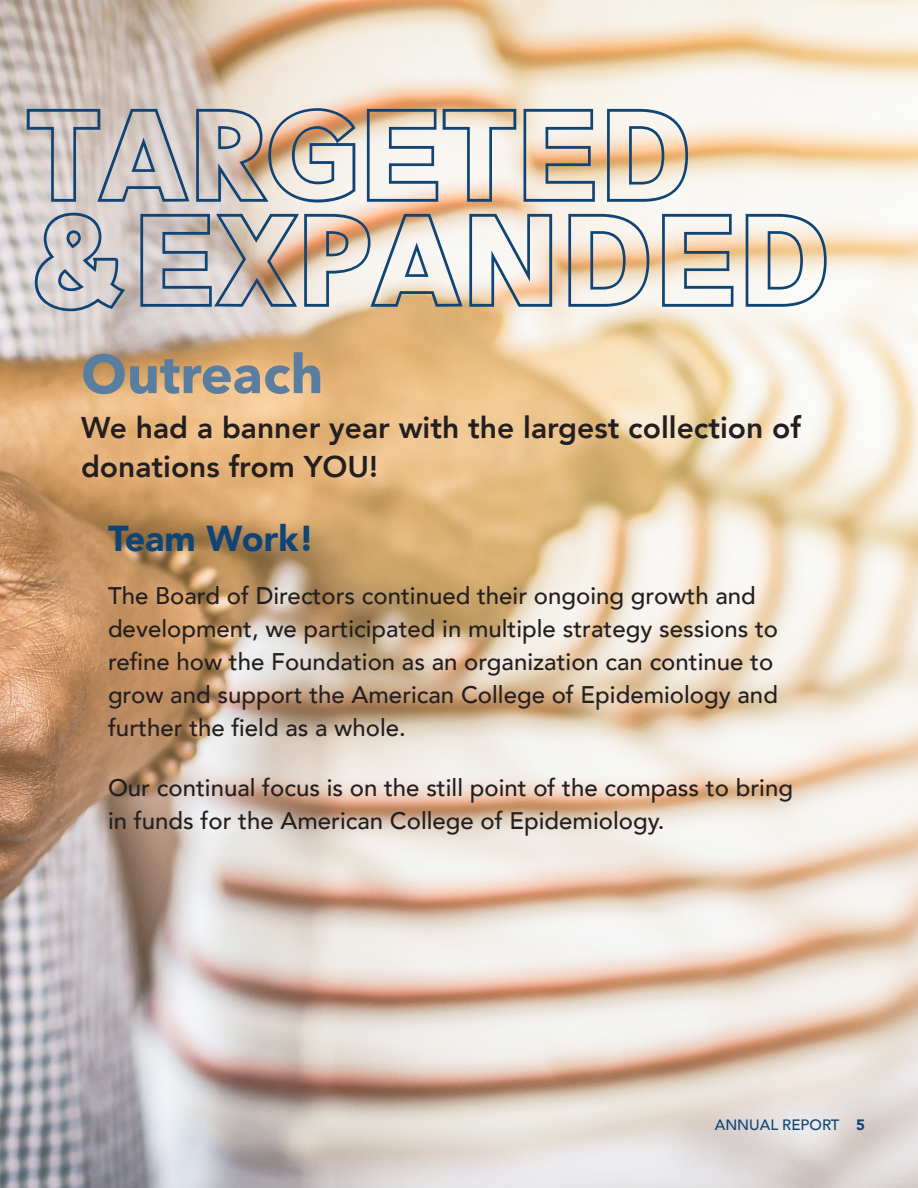
<style>
.page{position:relative;width:918px;height:1188px;background:#fff}
.page>*{position:absolute;margin:0;border:0;box-sizing:border-box;transform-origin:0 0}
.t1{font:700 150px "Electric Dreams Outline";color:#0f4474}
.t2{font:700 54px "Avenir Next";color:#5a7e9f}
.t3{font:900 36px "Avenir";color:#0f4474}
.t4{font:800 30px/39px "Avenir";color:#231f20}
.t5{font:500 24px/33px "Avenir";color:#231f20}
.t6{font:500 15px "Avenir";color:#0f4474}
.s1{font-weight:900}
</style>
<div class="page">
<img style="left:0;top:0;width:918px;height:1188px">
<p class="t1" style="left:27px;top:74px;width:668px">TARGETED</p>
<p class="t1" style="left:27px;top:179px;width:806px">&amp;EXPANDED</p>
<p class="t2" style="left:81px;top:327px;width:244px">Outreach</p>
<p class="t4" style="left:81px;top:408px;width:722px">We had a banner year with the largest collection of donations from YOU!</p>
<p class="t3" style="left:108px;top:507px;width:208px">Team Work!</p>
<p class="t5" style="left:108px;top:578px;width:672px">The Board of Directors continued their ongoing growth and development, we participated in multiple strategy sessions to refine how the Foundation as an organization can continue to grow and support the American College of Epidemiology and further the field as a whole.</p>
<p class="t5" style="left:108px;top:770px;width:687px">Our continual focus is on the still point of the compass to bring in funds for the American College of Epidemiology.</p>
<p class="t6" style="left:715px;top:1111px;width:152px">ANNUAL REPORT <span class="s1">5</span></p>
</div>
